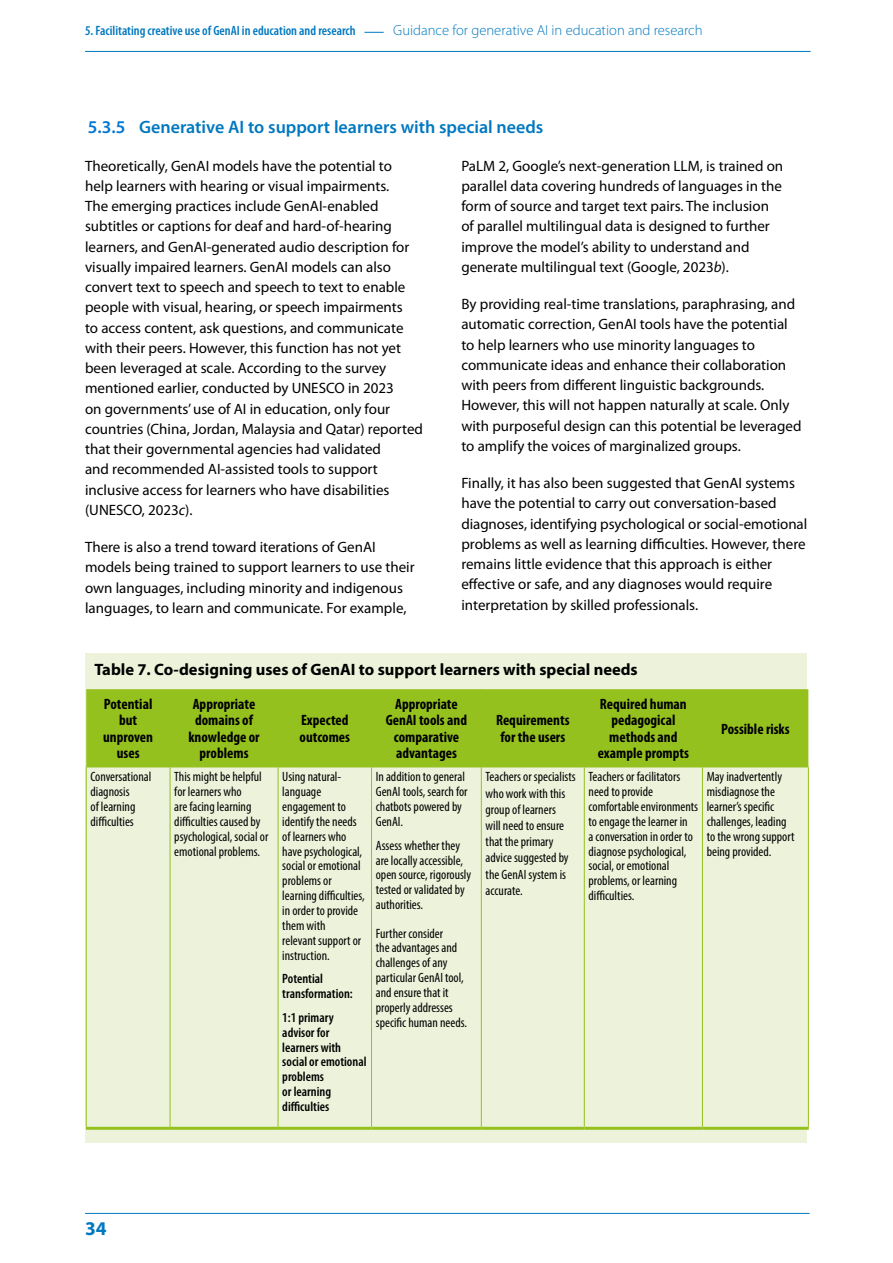
<style>
.page{position:relative;width:893px;height:1263px;background:#fff}
.page>*{position:absolute;margin:0;border:0;box-sizing:border-box;transform-origin:0 0}
.t1{font:700 19.5px "Myriad Pro";color:#0078bf}
.t2{font:600 18px "Myriad Pro";color:#0078bf}
.t3{font:700 16.5px "Myriad Pro";color:#000}
.t4{font:15px/20.2px "Myriad Pro";color:#000}
.t5{font:700 condensed 15px/16.5px "Myriad Pro";color:#000;text-align:center}
.t6{font:300 14.7px "Myriad Pro";color:#0078bf}
.t7{font:condensed 13.5px/14.9px "Myriad Pro";color:#000}
.t8{font:600 condensed 13.5px/14.9px "Myriad Pro";color:#000}
.t9{font:600 condensed 13.5px "Myriad Pro";color:#0078bf}
.s1{color:#0077d4}
.s2{font-style:italic}
</style>
<div class="page">
<hr style="left:85px;top:1213px;width:725px;height:1px;background:#0078bf">
<div style="left:86px;top:654px;width:721px;height:489px;background:#ecf3da"></div>
<div style="left:86px;top:689px;width:722px;height:78px;background:#95c11f"></div>
<svg style="left:87px;top:768px;width:721px;height:359px"></svg>
<hr style="left:481px;top:689px;width:1px;height:78px;background:#95c11f">
<hr style="left:86px;top:767px;width:84px;height:1px;background:#95c11f">
<hr style="left:170px;top:767px;width:108px;height:1px;background:#95c11f">
<hr style="left:278px;top:767px;width:94px;height:1px;background:#95c11f">
<hr style="left:372px;top:767px;width:109px;height:1px;background:#95c11f">
<hr style="left:481px;top:767px;width:103px;height:1px;background:#95c11f">
<hr style="left:584px;top:767px;width:118px;height:1px;background:#95c11f">
<hr style="left:702px;top:767px;width:107px;height:1px;background:#95c11f">
<hr style="left:86px;top:767px;width:1px;height:360px;background:#95c11f">
<hr style="left:170px;top:767px;width:1px;height:360px;background:#95c11f">
<hr style="left:278px;top:767px;width:1px;height:360px;background:#95c11f">
<hr style="left:371px;top:767px;width:1px;height:360px;background:#95c11f">
<hr style="left:481px;top:767px;width:1px;height:360px;background:#95c11f">
<hr style="left:584px;top:767px;width:1px;height:360px;background:#95c11f">
<hr style="left:702px;top:767px;width:1px;height:360px;background:#95c11f">
<hr style="left:808px;top:767px;width:1px;height:360px;background:#95c11f">
<hr style="left:86px;top:1127px;width:84px;height:3px;background:#95c11f">
<hr style="left:170px;top:1127px;width:108px;height:3px;background:#95c11f">
<hr style="left:278px;top:1127px;width:94px;height:3px;background:#95c11f">
<hr style="left:372px;top:1127px;width:109px;height:3px;background:#95c11f">
<hr style="left:481px;top:1127px;width:103px;height:3px;background:#95c11f">
<hr style="left:584px;top:1127px;width:118px;height:3px;background:#95c11f">
<hr style="left:702px;top:1127px;width:107px;height:3px;background:#95c11f">
<hr style="left:85px;top:51px;width:726px;height:1px;background:#0078bf">
<svg style="left:364px;top:32px;width:20px;height:1px"></svg>
<p class="t9" style="left:85px;top:23px;width:272px">5. Facilitating creative use of GenAI in education and research</p>
<p class="t6" style="left:393px;top:22px;width:311px">Guidance for generative AI in education and research</p>
<p class="t2" style="left:88px;top:116px;width:457px"><span class="s1">5.3.5</span> Generative AI to support learners with special needs</p>
<p class="t4" style="left:85px;top:155px;width:340px">Theoretically, GenAI models have the potential to help learners with hearing or visual impairments.<br>The emerging practices include GenAI-enabled subtitles or captions for deaf and hard-of-hearing learners, and GenAI-generated audio description for visually impaired learners. GenAI models can also convert text to speech and speech to text to enable people with visual, hearing, or speech impairments<br>to access content, ask questions, and communicate with their peers. However, this function has not yet been leveraged at scale. According to the survey mentioned earlier, conducted by UNESCO in 2023<br>on governments’ use of AI in education, only four countries (China, Jordan, Malaysia and Qatar) reported that their governmental agencies had validated<br>and recommended AI-assisted tools to support inclusive access for learners who have disabilities (UNESCO, 2023<span class="s2">c</span>).</p>
<p class="t4" style="left:85px;top:537px;width:331px">There is also a trend toward iterations of GenAI models being trained to support learners to use their own languages, including minority and indigenous languages, to learn and communicate. For example,</p>
<p class="t4" style="left:461px;top:155px;width:323px">PaLM 2, Google’s next-generation LLM, is trained on parallel data covering hundreds of languages in the form of source and target text pairs. The inclusion of parallel multilingual data is designed to further improve the model’s ability to understand and generate multilingual text (Google, 2023<span class="s2">b</span>).</p>
<p class="t4" style="left:461px;top:294px;width:342px">By providing real-time translations, paraphrasing, and automatic correction, GenAI tools have the potential to help learners who use minority languages to communicate ideas and enhance their collaboration with peers from different linguistic backgrounds.<br>However, this will not happen naturally at scale. Only with purposeful design can this potential be leveraged to amplify the voices of marginalized groups.</p>
<p class="t4" style="left:461px;top:473px;width:347px">Finally, it has also been suggested that GenAI systems have the potential to carry out conversation-based diagnoses, identifying psychological or social-emotional problems as well as learning difficulties. However, there remains little evidence that this approach is either effective or safe, and any diagnoses would require interpretation by skilled professionals.</p>
<p class="t3" style="left:94px;top:658px;width:545px">Table 7. Co-designing uses of GenAI to support learners with special needs</p>
<p class="t5" style="left:103px;top:695px;width:51px">Potential but unproven uses</p>
<p class="t5" style="left:188px;top:695px;width:73px">Appropriate domains of knowledge or problems</p>
<p class="t5" style="left:598px;top:695px;width:93px">Required human pedagogical methods and example prompts</p>
<p class="t5" style="left:386px;top:695px;width:83px">Appropriate<br>GenAI tools and comparative advantages</p>
<p class="t5" style="left:300px;top:712px;width:52px;text-align:left">Expected outcomes</p>
<p class="t5" style="left:496px;top:712px;width:75px;text-align:left">Requirements for the users</p>
<p class="t5" style="left:721px;top:720px;width:70px">Possible risks</p>
<p class="t7" style="left:90px;top:769px;width:62px">Conversational diagnosis<br>of learning difficulties</p>
<p class="t7" style="left:174px;top:769px;width:96px">This might be helpful for learners who<br>are facing learning difficulties caused by psychological, social or emotional problems.</p>
<p class="t7" style="left:282px;top:769px;width:84px">Using natural&shy;language engagement to identify the needs of learners who have psychological, social or emotional problems or learning difficulties, in order to provide them with<br>relevant support or instruction.</p>
<p class="t8" style="left:282px;top:971px;width:72px">Potential transformation:</p>
<p class="t8" style="left:282px;top:1010px;width:86px">1:1 primary advisor for learners with social or emotional problems<br>or learning difficulties</p>
<p class="t7" style="left:376px;top:769px;width:93px">In addition to general<br>GenAI tools, search for chatbots powered by<br>GenAI.</p>
<p class="t7" style="left:376px;top:838px;width:97px">Assess whether they are locally accessible, open source, rigorously tested or validated by authorities.</p>
<p class="t7" style="left:376px;top:925px;width:93px">Further consider<br>the advantages and challenges of any particular GenAI tool, and ensure that it properly addresses specific human needs.</p>
<p class="t7" style="left:486px;top:769px;width:92px;line-height:16.2px">Teachers or specialists who work with this group of learners<br>will need to ensure that the primary advice suggested by the GenAI system is accurate.</p>
<p class="t7" style="left:589px;top:769px;width:111px">Teachers or facilitators need to provide comfortable environments to engage the learner in<br>a conversation in order to diagnose psychological, social, or emotional problems, or learning difficulties.</p>
<p class="t7" style="left:707px;top:769px;width:89px">May inadvertently misdiagnose the learner’s specific challenges, leading to the wrong support being provided.</p>
<h1 class="t1" style="left:85px;top:1216px;width:23px">34</h1>
</div>
